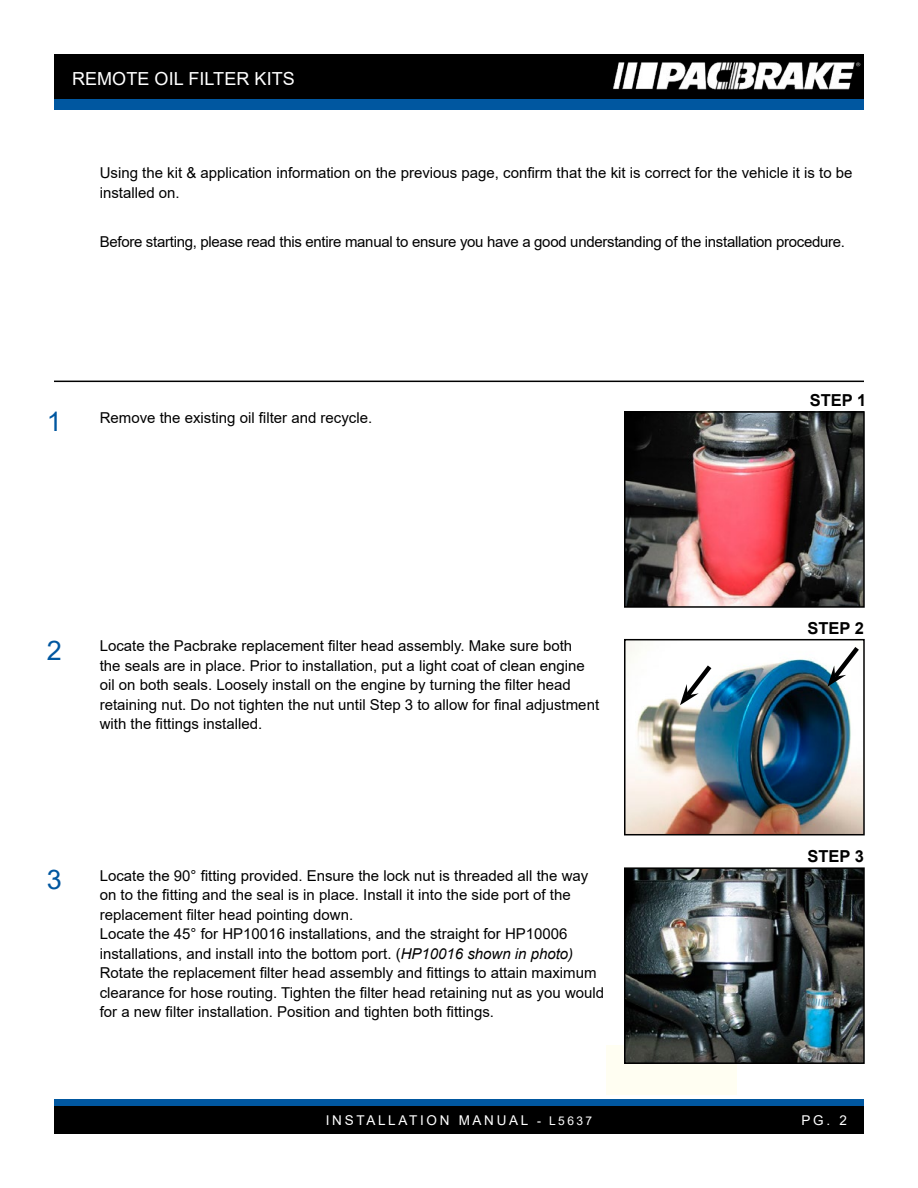
<style>
.page{position:relative;width:918px;height:1188px;background:#fff}
.page>*{position:absolute;margin:0;border:0;box-sizing:border-box;transform-origin:0 0}
.t1{font:27px "Arial";color:#0057a0}
.t2{font:18px "Arial";letter-spacing:.005em;color:#fff}
.t3{font:700 16.5px "Arial";color:#000}
.t4{font:15px/19.5px "Arial";color:#000}
.t5{font:15px "Arial";letter-spacing:-.02em;color:#000}
.t6{font:13.5px "Arial";letter-spacing:.2em;color:#fff}
.s1{font-style:italic}
.s2{font-size:12px}
</style>
<div class="page">
<div style="left:54px;top:54px;width:810px;height:46px;background:#000"></div>
<img style="left:613px;top:62px;width:248px;height:27px">
<div style="left:54px;top:99px;width:810px;height:10px;background:#0057a0"></div>
<div style="left:54px;top:1106px;width:810px;height:28px;background:#000"></div>
<div style="left:54px;top:1100px;width:810px;height:6px;background:#0057a0"></div>
<div style="left:606px;top:1045px;width:131px;height:50px;background:#fffef2"></div>
<img style="left:627px;top:414px;width:235px;height:191px">
<div style="left:624px;top:411px;width:241px;height:197px;border:2px solid #000"></div>
<hr style="left:54px;top:381px;width:810px;height:1px;background:#000">
<img style="left:627px;top:642px;width:235px;height:190px">
<div style="left:624px;top:639px;width:241px;height:196px;border:2px solid #000"></div>
<img style="left:627px;top:870px;width:235px;height:191px">
<div style="left:624px;top:867px;width:241px;height:197px;border:2px solid #000"></div>
<svg style="left:680px;top:661px;width:36px;height:44px"></svg>
<svg style="left:827px;top:642px;width:36px;height:45px"></svg>
<p class="t2" style="left:72px;top:67px;width:224px">REMOTE OIL FILTER KITS</p>
<p class="t4" style="left:100px;top:163px;width:754px">Using the kit &amp; application information on the previous page, confirm that the kit is correct for the vehicle it is to be installed on.</p>
<p class="t5" style="left:100px;top:231px;width:747px">Before starting, please read this entire manual to ensure you have a good understanding of the installation procedure.</p>
<h1 class="t1" style="left:47px;top:403px;width:17px">1</h1>
<p class="t4" style="left:100px;top:407px;width:274px">Remove the existing oil filter and recycle.</p>
<h1 class="t1" style="left:47px;top:632px;width:17px">2</h1>
<p class="t4" style="left:100px;top:636px;width:501px">Locate the Pacbrake replacement filter head assembly. Make sure both<br>the seals are in place. Prior to installation, put a light coat of clean engine oil on both seals. Loosely install on the engine by turning the filter head retaining nut. Do not tighten the nut until Step 3 to allow for final adjustment with the fittings installed.</p>
<h1 class="t1" style="left:47px;top:861px;width:17px">3</h1>
<p class="t4" style="left:100px;top:865px;width:506px">Locate the 90° fitting provided. Ensure the lock nut is threaded all the way on to the fitting and the seal is in place. Install it into the side port of the replacement filter head pointing down.<br>Locate the 45° for HP10016 installations, and the straight for HP10006 installations, and install into the bottom port. (<span class="s1">HP10016 shown in photo)<br></span>Rotate the replacement filter head assembly and fittings to attain maximum clearance for hose routing. Tighten the filter head retaining nut as you would for a new filter installation. Position and tighten both fittings.</p>
<p class="t3" style="left:810px;top:389px;width:58px">STEP 1</p>
<p class="t3" style="left:807px;top:617px;width:58px">STEP 2</p>
<p class="t3" style="left:807px;top:845px;width:58px">STEP 3</p>
<p class="t6" style="left:326px;top:1111px;width:268px">INSTALLATION MANUAL <span class="s2">- L5637</span></p>
<p class="t6" style="left:802px;top:1111px;width:47px">PG. 2</p>
</div>
